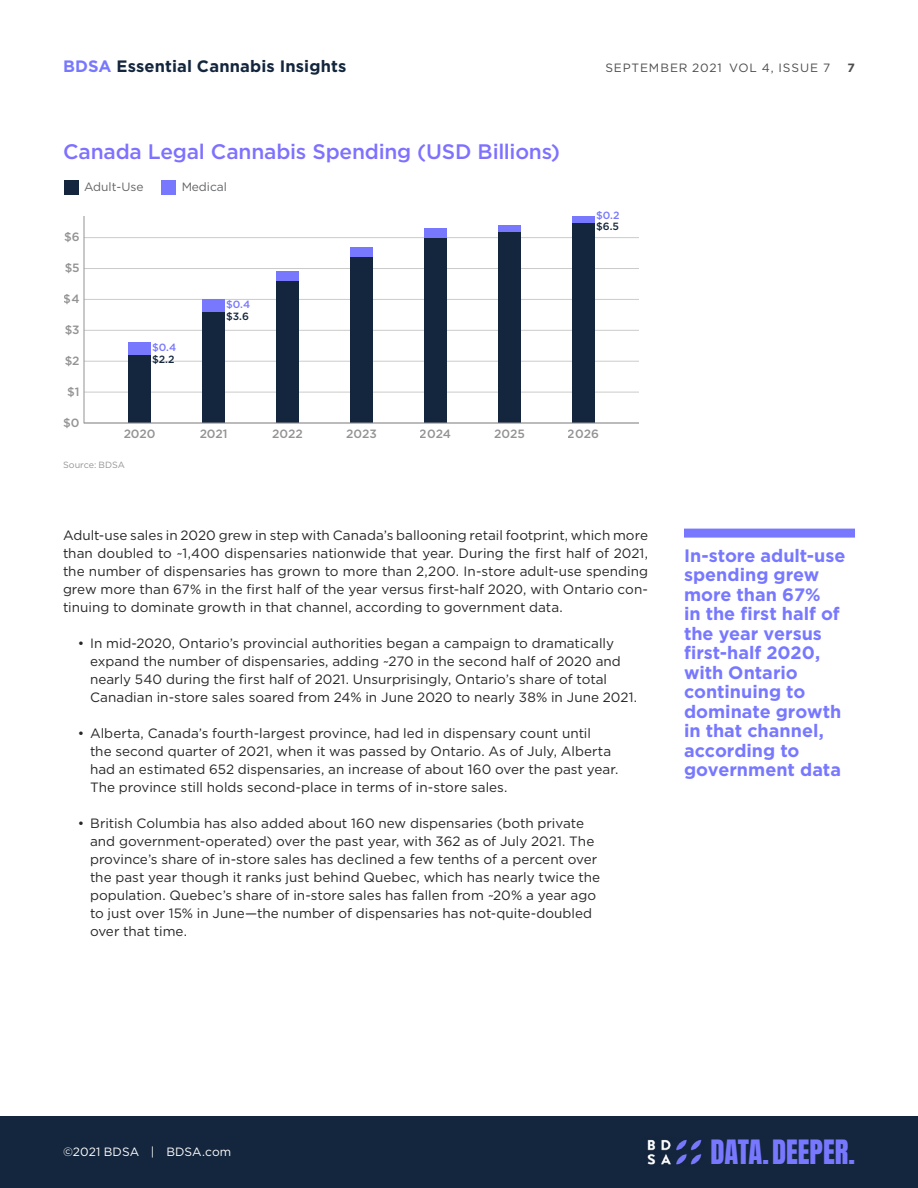
<style>
.page{position:relative;width:918px;height:1188px;background:#fff}
.page>*{position:absolute;margin:0;border:0;box-sizing:border-box;transform-origin:0 0}
.t1{font:28.5px "Anton";color:#7878ff}
.t2{font:500 21px "Gotham";letter-spacing:-.01em;color:#7e71ff}
.t3{font:700 18px/19.5px "Gotham";color:#7878ff}
.t4{font:700 16.5px "Gotham";letter-spacing:.01em;color:#14263d}
.t5{font:13.5px/18px "Gotham";color:#262626}
.t6{font:500 12px "Gotham";color:#939393}
.t7{font:12px "Gotham";letter-spacing:.07em;color:#4d4d4f}
.t8{font:12px "Gotham";color:#fff}
.t9{font:12px "Gotham";color:#636466}
.t10{font:700 12px "Gotham";color:#4d4d4f}
.t11{font:500 10.5px "Gotham";color:#14263d}
.t12{font:500 10.5px "Gotham";color:#7878fe}
.t13{font:9px "Gotham";color:#949494}
.s1{color:#7878ff}
</style>
<div class="page">
<div style="left:0;top:1116px;width:918px;height:72px;background:#14263d"></div>
<img style="left:647px;top:1139px;width:55px;height:26px">
<div style="left:684px;top:529px;width:171px;height:9px;background:#7878ff"></div>
<hr style="left:84px;top:392px;width:555px;height:1px;background:#cbcbca">
<hr style="left:84px;top:361px;width:555px;height:1px;background:#cbcbca">
<hr style="left:84px;top:330px;width:555px;height:1px;background:#cbcbca">
<hr style="left:84px;top:299px;width:555px;height:1px;background:#cbcbca">
<hr style="left:84px;top:268px;width:555px;height:1px;background:#cbcbca">
<hr style="left:84px;top:237px;width:555px;height:1px;background:#cbcbca">
<div style="left:128px;top:355px;width:23px;height:68px;background:#14263d"></div>
<div style="left:128px;top:343px;width:23px;height:12px;background:#7878fe"></div>
<div style="left:202px;top:312px;width:23px;height:111px;background:#14263d"></div>
<div style="left:202px;top:299px;width:23px;height:13px;background:#7878fe"></div>
<div style="left:276px;top:281px;width:23px;height:142px;background:#14263d"></div>
<div style="left:276px;top:272px;width:23px;height:9px;background:#7878fe"></div>
<div style="left:350px;top:256px;width:23px;height:167px;background:#14263d"></div>
<div style="left:350px;top:247px;width:23px;height:9px;background:#7878fe"></div>
<div style="left:424px;top:238px;width:23px;height:185px;background:#14263d"></div>
<div style="left:424px;top:228px;width:23px;height:10px;background:#7878fe"></div>
<div style="left:498px;top:231px;width:23px;height:192px;background:#14263d"></div>
<div style="left:498px;top:225px;width:23px;height:6px;background:#7878fe"></div>
<div style="left:572px;top:222px;width:23px;height:201px;background:#14263d"></div>
<div style="left:572px;top:216px;width:23px;height:6px;background:#7878fe"></div>
<hr style="left:84px;top:216px;width:1px;height:207px;background:#939393">
<hr style="left:84px;top:423px;width:555px;height:1px;background:#939393">
<div style="left:64px;top:180px;width:15px;height:14px;background:#14263d"></div>
<div style="left:162px;top:180px;width:14px;height:14px;background:#7878fe"></div>
<p class="t4" style="left:63px;top:55px;width:285px"><span class="s1">BDSA</span> Essential Cannabis Insights</p>
<p class="t7" style="left:605px;top:60px;width:226px">SEPTEMBER 2021 VOL 4, ISSUE 7</p>
<p class="t10" style="left:848px;top:60px;width:9px">7</p>
<h2 class="t2" style="left:63px;top:138px;width:498px">Canada Legal Cannabis Spending (USD Billions)</h2>
<p class="t9" style="left:84px;top:179px;width:61px">Adult-Use</p>
<p class="t9" style="left:181px;top:179px;width:47px">Medical</p>
<p class="t6" style="left:64px;top:229px;width:17px">$6</p>
<p class="t6" style="left:64px;top:260px;width:17px">$5</p>
<p class="t6" style="left:64px;top:291px;width:17px">$4</p>
<p class="t6" style="left:65px;top:322px;width:17px">$3</p>
<p class="t6" style="left:65px;top:353px;width:17px">$2</p>
<p class="t6" style="left:67px;top:384px;width:14px">$1</p>
<p class="t12" style="left:152px;top:340px;width:26px">$0.4</p>
<p class="t11" style="left:152px;top:353px;width:24px">$2.2</p>
<p class="t12" style="left:226px;top:297px;width:26px">$0.4</p>
<p class="t11" style="left:226px;top:309px;width:24px">$3.6</p>
<p class="t12" style="left:596px;top:208px;width:25px">$0.2</p>
<p class="t11" style="left:596px;top:220px;width:24px">$6.5</p>
<p class="t6" style="left:63px;top:415px;width:18px">$0</p>
<p class="t6" style="left:124px;top:426px;width:33px">2020</p>
<p class="t6" style="left:199px;top:426px;width:30px">2021</p>
<p class="t6" style="left:272px;top:426px;width:32px">2022</p>
<p class="t6" style="left:346px;top:426px;width:32px">2023</p>
<p class="t6" style="left:420px;top:426px;width:33px">2024</p>
<p class="t6" style="left:494px;top:426px;width:32px">2025</p>
<p class="t6" style="left:568px;top:426px;width:33px">2026</p>
<p class="t13" style="left:63px;top:459px;width:64px">Source: BDSA</p>
<p class="t5" style="left:63px;top:526px;width:587px;text-align:justify">Adult-use sales in 2020 grew in step with Canada’s ballooning retail footprint, which more than doubled to ~1,400 dispensaries nationwide that year. During the first half of 2021, the number of dispensaries has grown to more than 2,200. In-store adult-use spending grew more than 67% in the first half of the year versus first-half 2020, with Ontario con&shy;tinuing to dominate growth in that channel, according to government data.</p>
<p class="t5" style="left:90px;top:634px;width:549px;text-indent:-12px">• In mid-2020, Ontario’s provincial authorities began a campaign to dramatically expand the number of dispensaries, adding ~270 in the second half of 2020 and nearly 540 during the first half of 2021. Unsurprisingly, Ontario’s share of total Canadian in-store sales soared from 24% in June 2020 to nearly 38% in June 2021.</p>
<p class="t5" style="left:90px;top:724px;width:530px;text-indent:-12px">• Alberta, Canada’s fourth-largest province, had led in dispensary count until<br>the second quarter of 2021, when it was passed by Ontario. As of July, Alberta had an estimated 652 dispensaries, an increase of about 160 over the past year.<br>The province still holds second-place in terms of in-store sales.</p>
<p class="t5" style="left:90px;top:814px;width:512px;text-indent:-12px">• British Columbia has also added about 160 new dispensaries (both private and government-operated) over the past year, with 362 as of July 2021. The province’s share of in-store sales has declined a few tenths of a percent over the past year though it ranks just behind Quebec, which has nearly twice the population. Quebec’s share of in-store sales has fallen from ~20% a year ago to just over 15% in June—the number of dispensaries has not-quite-doubled over that time.</p>
<h3 class="t3" style="left:684px;top:545px;width:163px">In-store adult-use spending grew more than 67%<br>in the first half of the year versus first-half 2020, with Ontario continuing to dominate growth in that channel, according to government data</h3>
<p class="t8" style="left:63px;top:1144px;width:170px">©2021 BDSA | BDSA.com</p>
<h1 class="t1" style="left:710px;top:1138px;width:146px">DATA.DEEPER.</h1>
</div>
